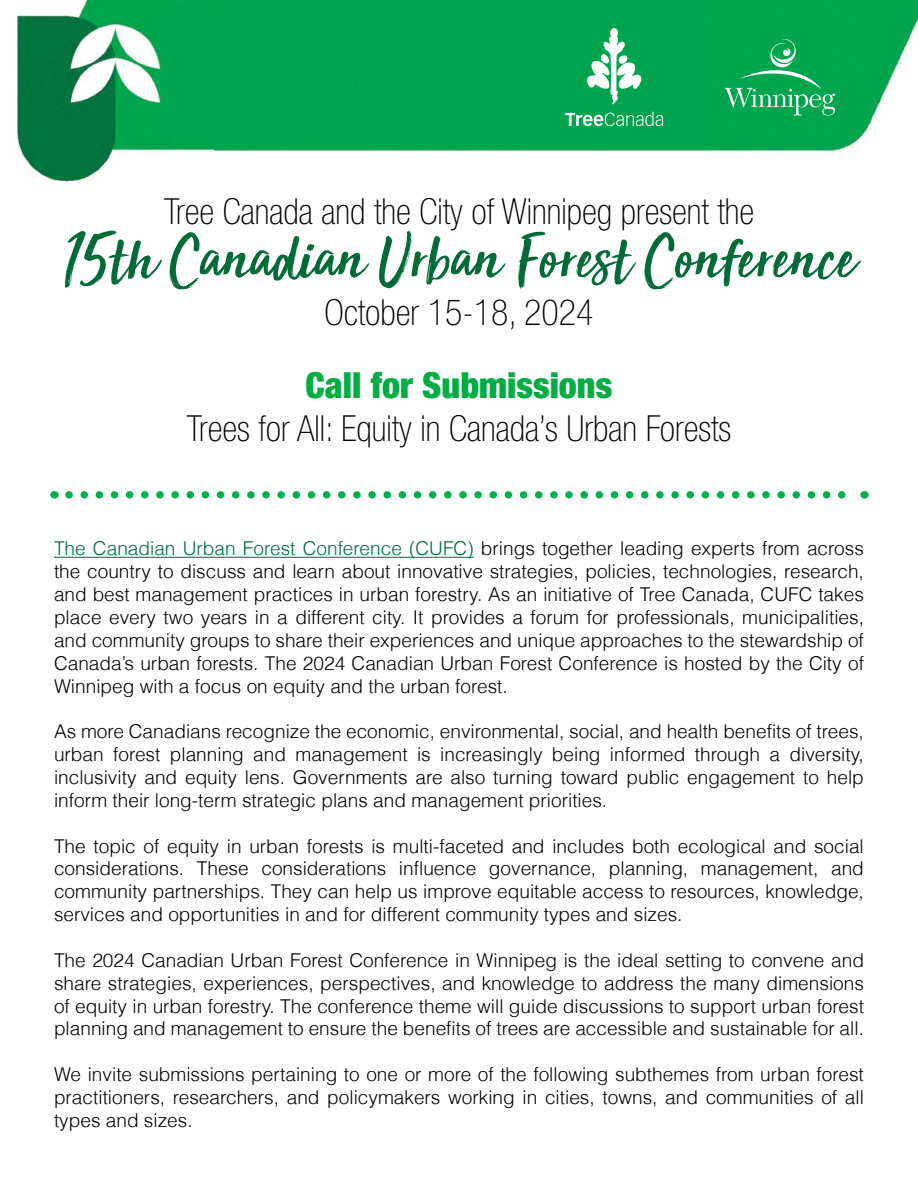
<style>
.page{position:relative;width:918px;height:1188px;background:#fff}
.page>*{position:absolute;margin:0;border:0;box-sizing:border-box;transform-origin:0 0}
.t1{font:69px "Sun Valley";color:#006b36}
.t2{font:100 condensed 36px "Helvetica Neue";color:#000}
.t3{font:900 condensed 36px "Helvetica Neue";color:#00ad42}
.t4{font:300 19.05px/22.8px "Helvetica";color:#000;text-align:justify}
.s1{color:#006b36}
</style>
<div class="page">
<img style="left:23px;top:0;width:894px;height:182px">
<img style="left:17px;top:0;width:197px;height:157px">
<svg style="left:586px;top:28px;width:56px;height:77px"></svg>
<svg style="left:565px;top:112px;width:98px;height:14px"></svg>
<svg style="left:725px;top:39px;width:110px;height:77px;background:#1eaf62"></svg>
<hr style="left:54px;top:557px;width:420px;height:1px;background:#006b36">
<svg style="left:69px;top:491px;width:777px;height:8px"></svg>
<h2 class="t2" style="left:164px;top:192px;width:592px">Tree Canada and the City of Winnipeg present the</h2>
<h1 class="t1" style="left:63px;top:199px;width:794px">15th Canadian Urban Forest Conference</h1>
<h2 class="t2" style="left:325px;top:292px;width:270px">October 15-18, 2024</h2>
<h2 class="t3" style="left:306px;top:363px;width:308px">Call for Submissions</h2>
<h2 class="t2" style="left:187px;top:408px;width:546px">Trees for All: Equity in Canada’s Urban Forests</h2>
<p class="t4" style="left:54px;top:537px;width:812px"><span class="s1">The Canadian Urban Forest Conference (CUFC)</span> brings together leading experts from across the country to discuss and learn about innovative strategies, policies, technologies, research, and best management practices in urban forestry. As an initiative of Tree Canada, CUFC takes place every two years in a different city. It provides a forum for professionals, municipalities, and community groups to share their experiences and unique approaches to the stewardship of Canada’s urban forests. The 2024 Canadian Urban Forest Conference is hosted by the City of Winnipeg with a focus on equity and the urban forest.</p>
<p class="t4" style="left:54px;top:720px;width:811px">As more Canadians recognize the economic, environmental, social, and health benefits of trees, urban forest planning and management is increasingly being informed through a diversity, inclusivity and equity lens. Governments are also turning toward public engagement to help inform their long-term strategic plans and management priorities.</p>
<p class="t4" style="left:54px;top:834px;width:811px">The topic of equity in urban forests is multi-faceted and includes both ecological and social considerations. These considerations influence governance, planning, management, and community partnerships. They can help us improve equitable access to resources, knowledge, services and opportunities in and for different community types and sizes.</p>
<p class="t4" style="left:54px;top:949px;width:811px">The 2024 Canadian Urban Forest Conference in Winnipeg is the ideal setting to convene and share strategies, experiences, perspectives, and knowledge to address the many dimensions of equity in urban forestry. The conference theme will guide discussions to support urban forest planning and management to ensure the benefits of trees are accessible and sustainable for all.</p>
<p class="t4" style="left:54px;top:1063px;width:811px">We invite submissions pertaining to one or more of the following subthemes from urban forest practitioners, researchers, and policymakers working in cities, towns, and communities of all types and sizes.</p>
</div>
